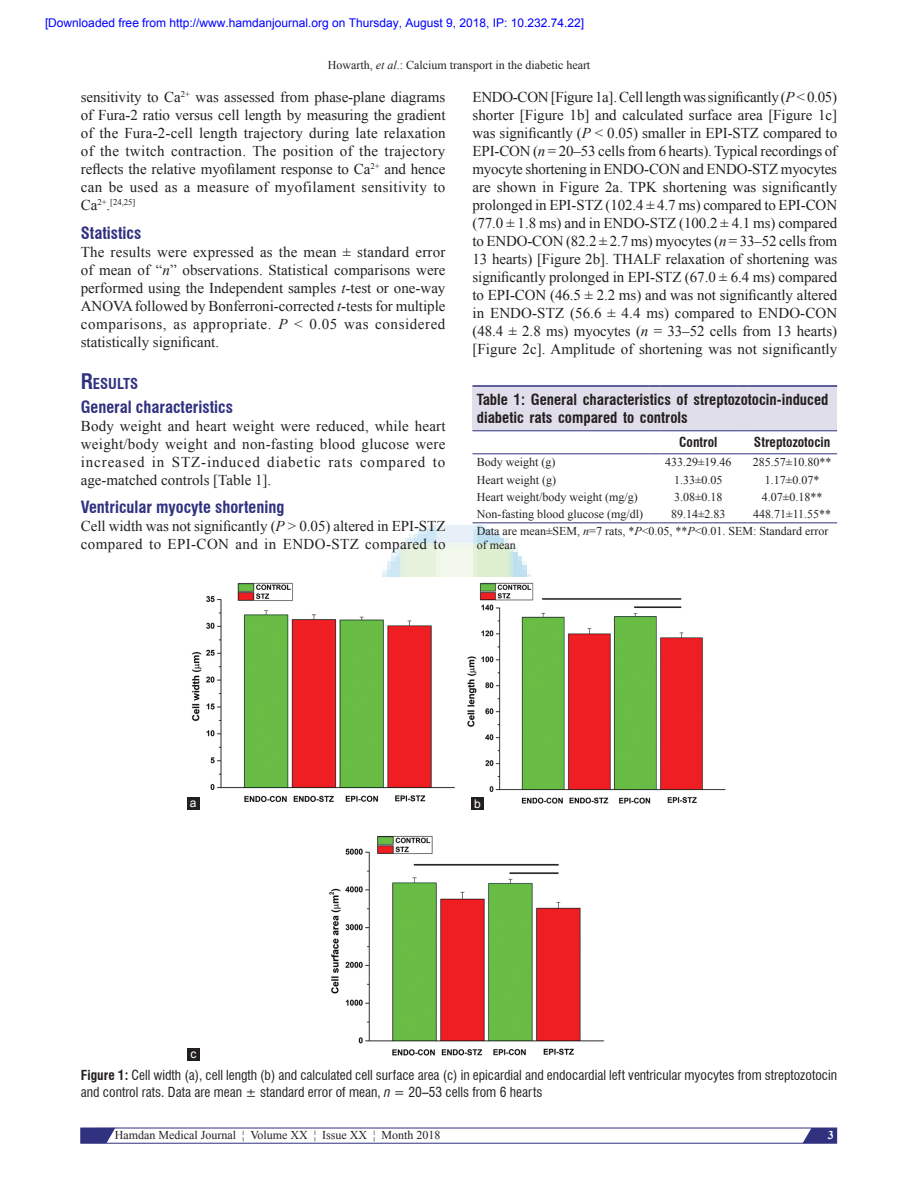
<style>
.page{position:relative;width:918px;height:1188px;background:#fff}
.page>*{position:absolute;margin:0;border:0;box-sizing:border-box;transform-origin:0 0}
.t1{font:700 condensed 16.5px "Swiss 721 BT";color:#30317f}
.t2{font:15px/18px "Times New Roman";letter-spacing:.005em;color:#231f20;text-align:justify}
.t3{font:700 condensed 15px/18px "Swiss 721 BT";color:#231f20}
.t4{font:700 condensed 14.7px "Swiss 721 BT";color:#30317f}
.t5{font:condensed 13.5px/16.2px "Swiss 721 BT";color:#231f20}
.t6{font:700 condensed 13.5px "Swiss 721 BT";color:#231f20}
.t7{font:12px/16.6px "Times New Roman";color:#231f20;text-align:right}
.t8{font:12px "Arial";color:#00f}
.t9{font:12px "Arial";color:#fff}
.t10{font:700 12px "Times New Roman";color:#fff}
.t11{font:8.7px "Times New Roman";color:#231f20}
.s1{font-style:italic}
.s2{font-size:15px}
.s3{font-size:21px}
.s4{font-weight:700}
</style>
<div class="page">
<img style="left:382px;top:523px;width:162px;height:54px">
<svg style="left:80px;top:1128px;width:758px;height:16px"></svg>
<div style="left:472px;top:386px;width:365px;height:45px;background:#e1deeb"></div>
<hr style="left:472px;top:522px;width:178px;height:1px;background:#30317f">
<hr style="left:659px;top:522px;width:78px;height:1px;background:#30317f">
<hr style="left:747px;top:522px;width:90px;height:1px;background:#30317f">
<hr style="left:472px;top:453px;width:178px;height:1px;background:#30317f">
<hr style="left:659px;top:453px;width:78px;height:1px;background:#30317f">
<hr style="left:747px;top:453px;width:90px;height:1px;background:#30317f">
<hr style="left:472px;top:385px;width:178px;height:2px;background:#30317f">
<svg style="left:650px;top:385px;width:9px;height:2px"></svg>
<hr style="left:659px;top:385px;width:78px;height:2px;background:#30317f">
<svg style="left:737px;top:385px;width:10px;height:2px"></svg>
<hr style="left:747px;top:385px;width:90px;height:2px;background:#30317f">
<hr style="left:472px;top:430px;width:178px;height:1px;background:#30317f">
<hr style="left:659px;top:430px;width:78px;height:1px;background:#30317f">
<hr style="left:747px;top:430px;width:90px;height:1px;background:#30317f">
<img style="left:191px;top:582px;width:535px;height:474px">
<div style="left:187px;top:1048px;width:13px;height:13px;background:#231f20"></div>
<div style="left:471px;top:797px;width:13px;height:13px;background:#231f20"></div>
<div style="left:187px;top:797px;width:13px;height:13px;background:#231f20"></div>
<p class="t8" style="left:45px;top:16px;width:541px">[Downloaded free from http://www.hamdanjournal.org on Thursday, August 9, 2018, IP: 10.232.74.22]</p>
<p class="t7" style="left:328px;top:56px;width:264px">Howarth, <span class="s1">et al</span>.: Calcium transport in the diabetic heart</p>
<p class="t2" style="left:81px;top:88px;width:366px">sensitivity to Ca<sup>2+</sup> was assessed from phase‑plane diagrams of Fura‑2 ratio versus cell length by measuring the gradient of the Fura‑2‑cell length trajectory during late relaxation of the twitch contraction. The position of the trajectory reflects the relative myofilament response to Ca<sup>2+</sup> and hence can be used as a measure of myofilament sensitivity to</p>
<p class="t11" style="left:81px;top:196px;width:56px"><span class="s2">Ca</span>2+<span class="s2">.</span>[24,25]</p>
<p class="t1" style="left:81px;top:223px;width:62px">Statistics</p>
<p class="t2" style="left:81px;top:242px;width:366px">The results were expressed as the mean ± standard error of mean of “<span class="s1">n</span>” observations. Statistical comparisons were performed using the Independent samples <span class="s1">t</span>‑test or one‑way ANOVA followed by Bonferroni‑corrected <span class="s1">t</span>‑tests for multiple comparisons, as appropriate. <span class="s1">P</span> &lt; 0.05 was considered statistically significant.</p>
<p class="t4" style="left:81px;top:375px;width:59px"><span class="s3">R</span>ESULTS</p>
<p class="t1" style="left:81px;top:397px;width:154px">General characteristics</p>
<p class="t2" style="left:81px;top:416px;width:366px">Body weight and heart weight were reduced, while heart weight/body weight and non‑fasting blood glucose were increased in STZ‑induced diabetic rats compared to age‑matched controls [Table 1].</p>
<p class="t1" style="left:81px;top:497px;width:205px">Ventricular myocyte shortening</p>
<p class="t2" style="left:81px;top:517px;width:366px">Cell width was not significantly (<span class="s1">P</span> &gt; 0.05) altered in EPI‑STZ compared to EPI‑CON and in ENDO‑STZ compared to</p>
<p class="t2" style="left:472px;top:88px;width:366px">ENDO‑CON[Figure 1a]. Cell length was significantly (<span class="s1">P</span>&lt;0.05) shorter [Figure 1b] and calculated surface area [Figure 1c] was significantly (<span class="s1">P</span> &lt; 0.05) smaller in EPI‑STZ compared to EPI‑CON (<span class="s1">n</span> = 20–53 cells from 6 hearts). Typical recordings of myocyte shortening in ENDO‑CON and ENDO‑STZ myocytes are shown in Figure 2a. TPK shortening was significantly prolonged in EPI‑STZ (102.4 ± 4.7 ms) compared to EPI‑CON (77.0 ± 1.8 ms) and in ENDO‑STZ (100.2 ± 4.1 ms) compared to ENDO‑CON (82.2 ± 2.7 ms) myocytes (<span class="s1">n</span> = 33–52 cells from 13 hearts) [Figure 2b]. THALF relaxation of shortening was significantly prolonged in EPI‑STZ (67.0 ± 6.4 ms) compared to EPI‑CON (46.5 ± 2.2 ms) and was not significantly altered in ENDO‑STZ (56.6 ± 4.4 ms) compared to ENDO‑CON (48.4 ± 2.8 ms) myocytes (<span class="s1">n</span> = 33–52 cells from 13 hearts) [Figure 2c]. Amplitude of shortening was not significantly</p>
<p class="t3" style="left:477px;top:391px;width:353px">Table 1: General characteristics of streptozotocin‑induced diabetic rats compared to controls</p>
<p class="t6" style="left:679px;top:434px;width:40px">Control</p>
<p class="t6" style="left:754px;top:434px;width:78px">Streptozotocin</p>
<p class="t7" style="left:477px;top:454px;width:80px">Body weight (g)</p>
<p class="t7" style="left:665px;top:454px;width:68px">433.29±19.46</p>
<p class="t7" style="left:753px;top:454px;width:80px">285.57±10.80**</p>
<p class="t7" style="left:477px;top:471px;width:81px">Heart weight (g)</p>
<p class="t7" style="left:674px;top:471px;width:50px">1.33±0.05</p>
<p class="t7" style="left:765px;top:471px;width:56px">1.17±0.07*</p>
<p class="t7" style="left:477px;top:488px;width:162px">Heart weight/body weight (mg/g)</p>
<p class="t7" style="left:674px;top:488px;width:50px">3.08±0.18</p>
<p class="t7" style="left:762px;top:488px;width:62px">4.07±0.18**</p>
<p class="t7" style="left:477px;top:505px;width:168px">Non‑fasting blood glucose (mg/dl)</p>
<p class="t7" style="left:671px;top:505px;width:56px">89.14±2.83</p>
<p class="t7" style="left:477px;top:505px;width:356px">448.71±11.55**<br>Data are mean±SEM, <span class="s1">n</span>=7 rats, *<span class="s1">P</span>&lt;0.05, **<span class="s1">P</span>&lt;0.01. SEM: Standard error</p>
<p class="t7" style="left:477px;top:536px;width:40px">of mean</p>
<p class="t9" style="left:190px;top:794px;width:8px">a</p>
<p class="t9" style="left:474px;top:795px;width:8px">b</p>
<p class="t9" style="left:191px;top:1045px;width:7px">c</p>
<p class="t5" style="left:81px;top:1067px;width:758px"><span class="s4">Figure 1:</span> Cell width (a), cell length (b) and calculated cell surface area (c) in epicardial and endocardial left ventricular myocytes from streptozotocin and control rats. Data are mean ± standard error of mean, <span class="s1">n</span> = 20–53 cells from 6 hearts</p>
<p class="t7" style="left:115px;top:1127px;width:327px">Hamdan Medical Journal ¦ Volume XX ¦ Issue XX ¦ Month 2018</p>
<p class="t10" style="left:828px;top:1127px;width:7px">3</p>
</div>
